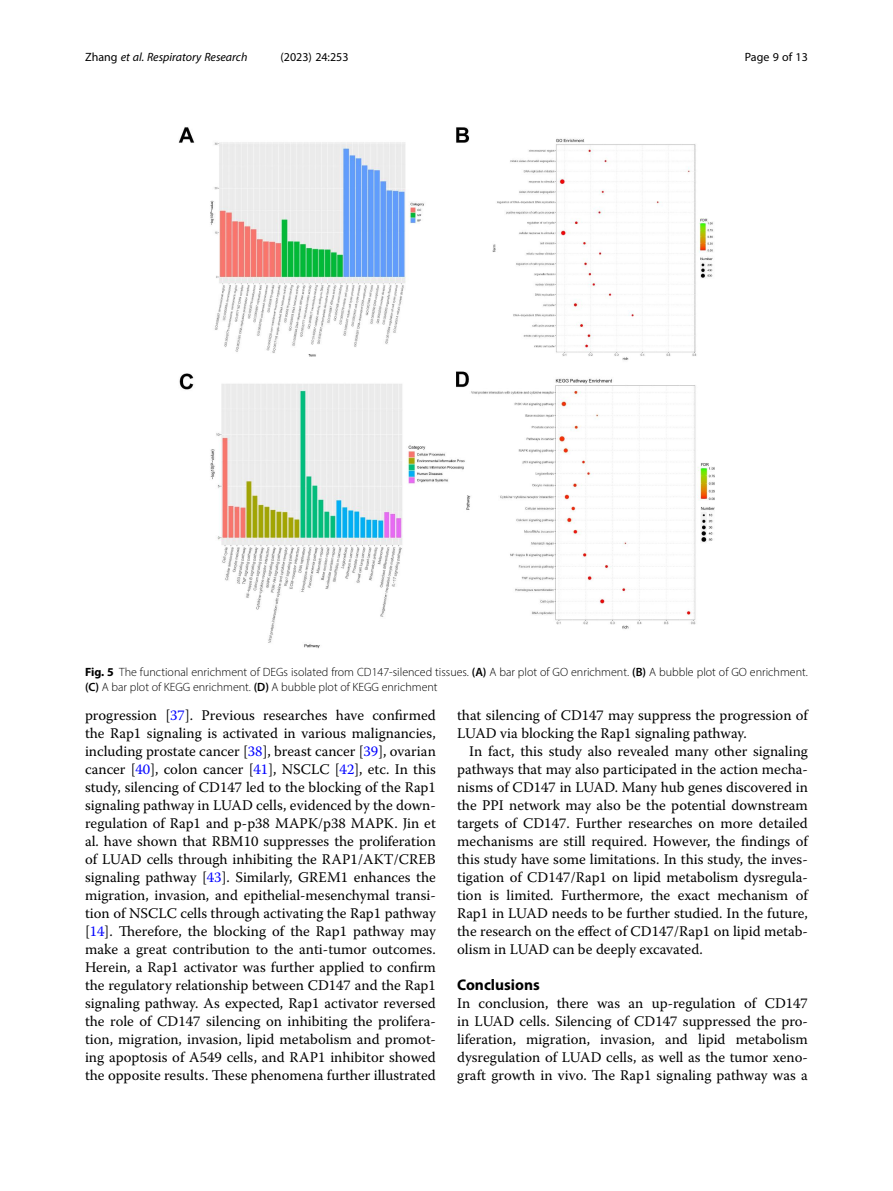
<style>
.page{position:relative;width:893px;height:1191px;background:#fff}
.page>*{position:absolute;margin:0;border:0;box-sizing:border-box;transform-origin:0 0}
.Head_1{font:700 15.45px "Myriad Pro";color:#000}
.Body_Text_Indent{font:14.7px/18px "Warnock Pro";color:#000;text-align:justify}
.Body_Text{font:14.7px/18px "Warnock Pro";color:#000;text-align:justify}
.Figure_Caption{font:300 12px/15px "Myriad Pro";color:#000}
.t1{font:italic 12px "Myriad Pro";color:#000}
.t2{font:12px "Myriad Pro";color:#000}
.s1{font-style:normal}
.s2{font-weight:700}
.s3{font-weight:600}
.s4{color:#00f}
</style>
<div class="page">
<img style="left:178px;top:127px;width:536px;height:522px">
<p class="t1" style="left:85px;top:50px;width:164px"><span class="s1">Zhang</span> et al. Respiratory Research</p>
<p class="t2" style="left:281px;top:50px;width:70px">(2023) 24:253</p>
<p class="t2" style="left:745px;top:50px;width:65px">Page 9 of 13</p>
<p class="Figure_Caption" style="left:85px;top:664px;width:724px"><span class="s2">Fig. 5</span> The functional enrichment of DEGs isolated from CD147-silenced tissues. <span class="s3">(A)</span> A bar plot of GO enrichment. <span class="s3">(B)</span> A bubble plot of GO enrichment. <span class="s3">(C)</span> A bar plot of KEGG enrichment. <span class="s3">(D)</span> A bubble plot of KEGG enrichment</p>
<p class="Body_Text_Indent" style="left:85px;top:706px;width:352px">progression [<span class="s4">37</span>]. Previous researches have confirmed the Rap1 signaling is activated in various malignancies, including prostate cancer [<span class="s4">38</span>], breast cancer [<span class="s4">39</span>], ovarian cancer [<span class="s4">40</span>], colon cancer [<span class="s4">41</span>], NSCLC [<span class="s4">42</span>], etc. In this study, silencing of CD147 led to the blocking of the Rap1 signaling pathway in LUAD cells, evidenced by the down&shy;regulation of Rap1 and p-p38 MAPK/p38 MAPK. Jin et al. have shown that RBM10 suppresses the proliferation of LUAD cells through inhibiting the RAP1/AKT/CREB signaling pathway [<span class="s4">43</span>]. Similarly, GREM1 enhances the migration, invasion, and epithelial-mesenchymal transi&shy;tion of NSCLC cells through activating the Rap1 pathway [<span class="s4">14</span>]. Therefore, the blocking of the Rap1 pathway may make a great contribution to the anti-tumor outcomes.<br>Herein, a Rap1 activator was further applied to confirm the regulatory relationship between CD147 and the Rap1 signaling pathway. As expected, Rap1 activator reversed the role of CD147 silencing on inhibiting the prolifera&shy;tion, migration, invasion, lipid metabolism and promot&shy;ing apoptosis of A549 cells, and RAP1 inhibitor showed the opposite results. These phenomena further illustrated</p>
<p class="Body_Text_Indent" style="left:457px;top:706px;width:352px">that silencing of CD147 may suppress the progression of<br>LUAD via blocking the Rap1 signaling pathway.</p>
<p class="Body_Text_Indent" style="left:457px;top:742px;width:352px;text-indent:12px">In fact, this study also revealed many other signaling pathways that may also participated in the action mecha&shy;nisms of CD147 in LUAD. Many hub genes discovered in the PPI network may also be the potential downstream targets of CD147. Further researches on more detailed mechanisms are still required. However, the findings of this study have some limitations. In this study, the inves&shy;tigation of CD147/Rap1 on lipid metabolism dysregula&shy;tion is limited. Furthermore, the exact mechanism of Rap1 in LUAD needs to be further studied. In the future, the research on the effect of CD147/Rap1 on lipid metab&shy;olism in LUAD can be deeply excavated.</p>
<p class="Head_1" style="left:457px;top:975px;width:84px">Conclusions</p>
<p class="Body_Text" style="left:457px;top:994px;width:352px">In conclusion, there was an up-regulation of CD147 in LUAD cells. Silencing of CD147 suppressed the pro&shy;liferation, migration, invasion, and lipid metabolism dysregulation of LUAD cells, as well as the tumor xeno&shy;graft growth in vivo. The Rap1 signaling pathway was a</p>
</div>
